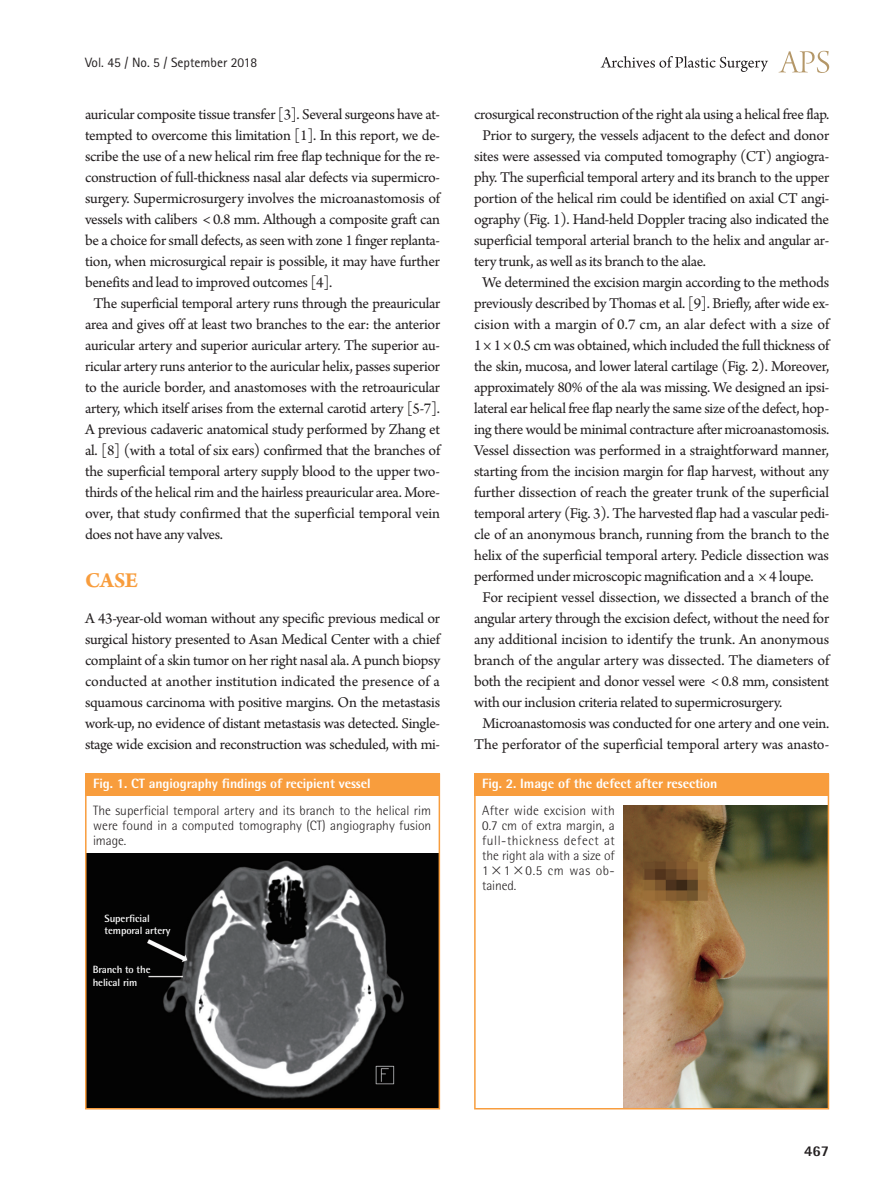
<style>
.page{position:relative;width:893px;height:1191px;background:#fff}
.page>*{position:absolute;margin:0;border:0;box-sizing:border-box;transform-origin:0 0}
.대제목{font:700 22.5px "Arno Pro";color:#f89d3d}
.본문{font:15.75px/21px "Arno Pro";letter-spacing:-.02em;color:#231f20;text-align:justify}
.본문_0{font:15.75px/21px "Arno Pro";letter-spacing:-.02em;color:#231f20;text-align:justify}
.t1{font:800 15px "Rotis Semi Sans Std";color:#231f20}
.그림설명{font:300 13.5px/15px "Rotis Semi Sans Std";color:#231f20;text-align:justify}
.표그림제목{font:800 13.5px "Rotis Semi Sans Std";letter-spacing:-.01em;color:#fff}
.t2{font:13.5px "Rotis Sans Serif Std";color:#231f20}
.그림설명-2{font:700 10.5px/12.6px "Rotis Semi Sans Std";letter-spacing:-.01em;color:#fff}
.s1{font-family:"Dotum";font-weight:400}
</style>
<div class="page">
<svg style="left:779px;top:51px;width:50px;height:22px"></svg>
<svg style="left:601px;top:56px;width:167px;height:16px"></svg>
<img style="left:88px;top:853px;width:349px;height:253px">
<img style="left:623px;top:805px;width:203px;height:301px">
<div style="left:85px;top:773px;width:354px;height:23px;background:#f89d3d"></div>
<div style="left:474px;top:773px;width:354px;height:23px;background:#f89d3d"></div>
<div style="left:85px;top:773px;width:355px;height:336px;border:2px solid #f89d3d"></div>
<div style="left:474px;top:773px;width:355px;height:336px;border:2px solid #f89d3d"></div>
<p class="t2" style="left:85px;top:54px;width:174px">Vol. 45 / No. 5 / September 2018</p>
<p class="본문" style="left:85px;top:105px;width:357px">auricular composite tissue transfer [3]. Several surgeons have at&shy;tempted to overcome this limitation [1]. In this report, we de&shy;scribe the use of a new helical rim free flap technique for the re&shy;construction of full-thickness nasal alar defects via supermicro&shy;surgery. Supermicrosurgery involves the microanastomosis of vessels with calibers &lt; 0.8 mm. Although a composite graft can be a choice for small defects, as seen with zone 1 finger replanta&shy;tion, when microsurgical repair is possible, it may have further benefits and lead to improved outcomes [4].</p>
<p class="본문" style="left:85px;top:294px;width:357px;text-indent:9px">The superficial temporal artery runs through the preauricular area and gives off at least two branches to the ear: the anterior auricular artery and superior auricular artery. The superior au&shy;ricular artery runs anterior to the auricular helix, passes superior to the auricle border, and anastomoses with the retroauricular artery, which itself arises from the external carotid artery [5-7].<br>A previous cadaveric anatomical study performed by Zhang et al. [8] (with a total of six ears) confirmed that the branches of the superficial temporal artery supply blood to the upper two&shy;thirds of the helical rim and the hairless preauricular area. More&shy;over, that study confirmed that the superficial temporal vein does not have any valves.</p>
<p class="대제목" style="left:85px;top:567px;width:54px">CASE</p>
<p class="본문_0" style="left:85px;top:609px;width:357px">A 43-year-old woman without any specific previous medical or surgical history presented to Asan Medical Center with a chief complaint of a skin tumor on her right nasal ala. A punch biopsy conducted at another institution indicated the presence of a squamous carcinoma with positive margins. On the metastasis work-up, no evidence of distant metastasis was detected. Single&shy;stage wide excision and reconstruction was scheduled, with mi-</p>
<p class="본문_0" style="left:474px;top:105px;width:357px">crosurgical reconstruction of the right ala using a helical free flap.</p>
<p class="본문" style="left:474px;top:126px;width:357px;text-indent:9px">Prior to surgery, the vessels adjacent to the defect and donor sites were assessed via computed tomography (CT) angiogra&shy;phy. The superficial temporal artery and its branch to the upper portion of the helical rim could be identified on axial CT angi&shy;ography (Fig. 1). Hand-held Doppler tracing also indicated the superficial temporal arterial branch to the helix and angular ar&shy;tery trunk, as well as its branch to the alae.</p>
<p class="본문" style="left:474px;top:273px;width:357px;text-indent:9px">We determined the excision margin according to the methods previously described by Thomas et al. [9]. Briefly, after wide ex&shy;cision with a margin of 0.7 cm, an alar defect with a size of 1 × 1 × 0.5 cm was obtained, which included the full thickness of the skin, mucosa, and lower lateral cartilage (Fig. 2). Moreover, approximately 80% of the ala was missing. We designed an ipsi&shy;lateral ear helical free flap nearly the same size of the defect, hop&shy;ing there would be minimal contracture after microanastomosis.<br>Vessel dissection was performed in a straightforward manner, starting from the incision margin for flap harvest, without any further dissection of reach the greater trunk of the superficial temporal artery (Fig. 3). The harvested flap had a vascular pedi&shy;cle of an anonymous branch, running from the branch to the helix of the superficial temporal artery. Pedicle dissection was performed under microscopic magnification and a × 4 loupe.</p>
<p class="본문" style="left:474px;top:588px;width:357px;text-indent:9px">For recipient vessel dissection, we dissected a branch of the angular artery through the excision defect, without the need for any additional incision to identify the trunk. An anonymous branch of the angular artery was dissected. The diameters of both the recipient and donor vessel were &lt; 0.8 mm, consistent with our inclusion criteria related to supermicrosurgery.</p>
<p class="본문" style="left:474px;top:714px;width:357px;text-align:center">Microanastomosis was conducted for one artery and one vein.<br>The perforator of the superficial temporal artery was anasto-</p>
<p class="표그림제목" style="left:93px;top:775px;width:279px">Fig. 1. CT angiography findings of recipient vessel</p>
<p class="표그림제목" style="left:482px;top:775px;width:237px">Fig. 2. Image of the defect after resection</p>
<p class="그림설명" style="left:93px;top:803px;width:340px">The superficial temporal artery and its branch to the helical rim were found in a computed tomography (CT) angiography fusion image.</p>
<p class="그림설명" style="left:482px;top:803px;width:134px">After wide excision with 0.7 cm of extra margin, a full-thickness defect at the right ala with a size of 1 <span class="s1">×</span>1 <span class="s1">×</span>0.5 cm was ob&shy;tained.</p>
<p class="그림설명-2" style="left:105px;top:911px;width:67px">Superficial temporal artery</p>
<p class="그림설명-2" style="left:93px;top:963px;width:59px">Branch to the helical rim</p>
<p class="t1" style="left:804px;top:1141px;width:27px">467</p>
</div>
